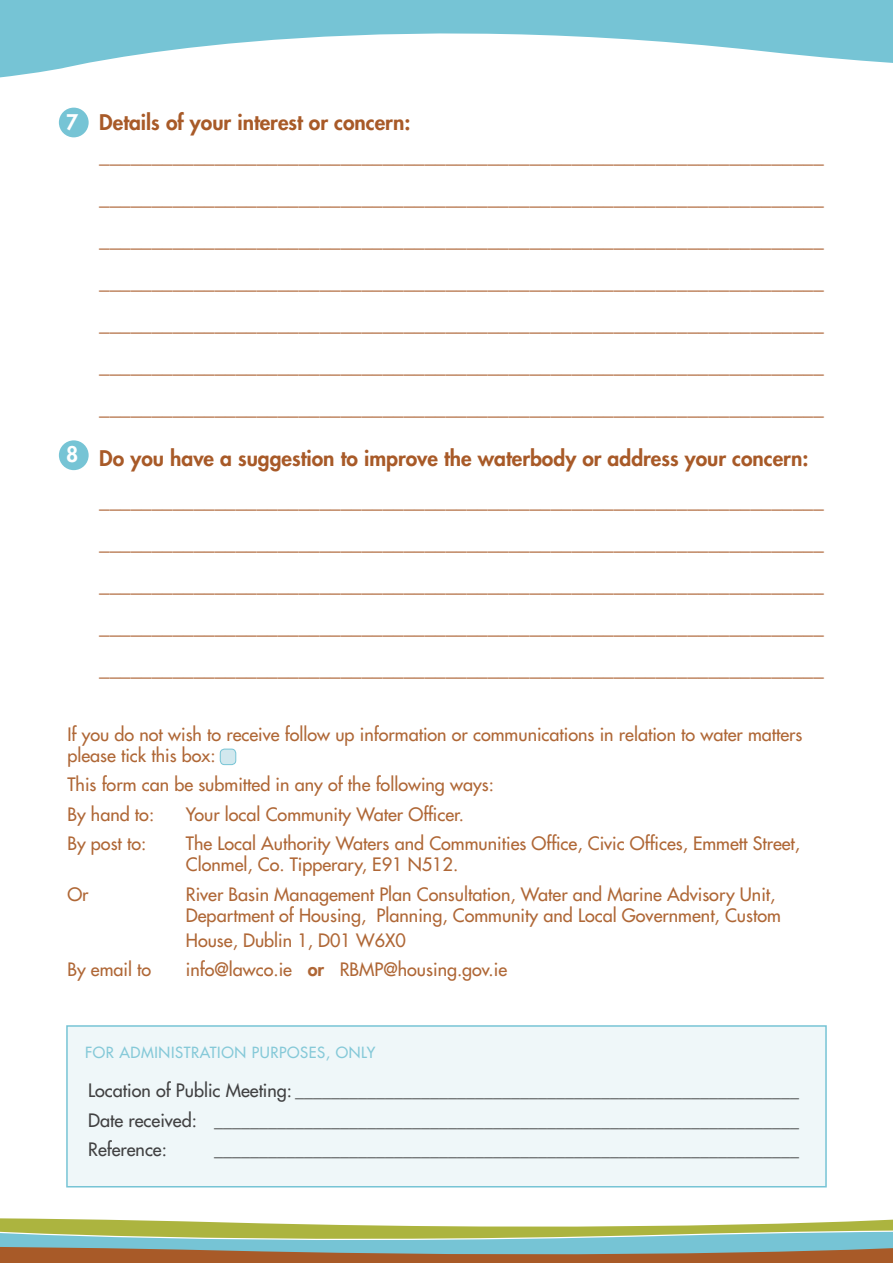
<style>
.page{position:relative;width:893px;height:1263px;background:#fff}
.page>*{position:absolute;margin:0;border:0;box-sizing:border-box;transform-origin:0 0}
.t1{font:800 21px/42px "Futura";color:#a85a28}
.t2{font:800 21px "Futura";color:#fff}
.t3{font:18px/21px "Futura";color:#af6736}
.t4{font:18px/29.5px "Futura";color:#414142;text-align:justify}
.t5{font:15px "Futura";letter-spacing:.04em;color:#85c9d8}
.s1{font-weight:800}
</style>
<div class="page">
<svg style="left:0;top:0;width:893px;height:118px"></svg>
<svg style="left:0;top:1218px;width:893px;height:45px;background:#a6ad86"></svg>
<div style="left:59px;top:108px;width:30px;height:29px;background:#76c4d5;border-radius:50%"></div>
<div style="left:59px;top:440px;width:30px;height:30px;background:#76c4d5;border-radius:50%"></div>
<div style="left:66px;top:1025px;width:761px;height:162px;background:#eff7f9;border:2px solid #76c4d5"></div>
<div style="left:220px;top:749px;width:16px;height:16px;background:#d2e8ee;border-radius:4px"></div>
<div style="left:220px;top:749px;width:16px;height:16px;border:1px solid #76c4d5;border-radius:4px"></div>
<p class="t2" style="left:66px;top:109px;width:14px">7</p>
<p class="t2" style="left:66px;top:441px;width:14px">8</p>
<p class="t1" style="left:99px;top:106px;width:726px;line-height:33px">Details of your interest or concern: _____________________________________________________________________</p>
<p class="t1" style="left:99px;top:177px;width:726px;text-align:justify">_____________________________________________________________________ _____________________________________________________________________ _____________________________________________________________________ _____________________________________________________________________ _____________________________________________________________________ _____________________________________________________________________</p>
<p class="t1" style="left:99px;top:438px;width:726px">Do you have a suggestion to improve the waterbody or address your concern: _____________________________________________________________________ _____________________________________________________________________ _____________________________________________________________________ _____________________________________________________________________ _____________________________________________________________________</p>
<p class="t3" style="left:67px;top:723px;width:737px">If you do not wish to receive follow up information or communications in relation to water matters please tick this box:</p>
<p class="t3" style="left:67px;top:770px;width:428px;line-height:29.5px">This form can be submitted in any of the following ways:<br>By hand to:</p>
<p class="t3" style="left:186px;top:803px;width:280px">Your local Community Water Officer.</p>
<p class="t3" style="left:67px;top:833px;width:80px">By post to:</p>
<p class="t3" style="left:186px;top:833px;width:616px">The Local Authority Waters and Communities Office, Civic Offices, Emmett Street,<br>Clonmel, Co. Tipperary, E91 N512.</p>
<p class="t3" style="left:67px;top:883px;width:23px">Or</p>
<p class="t3" style="left:186px;top:883px;width:596px">River Basin Management Plan Consultation, Water and Marine Advisory Unit,<br>Department of Housing, Planning, Community and Local Government, Custom</p>
<p class="t3" style="left:186px;top:930px;width:221px">House, Dublin 1, D01 W6X0</p>
<p class="t3" style="left:67px;top:959px;width:85px">By email to</p>
<p class="t3" style="left:186px;top:959px;width:323px">info@lawco.ie <span class="s1">or</span> RBMP@housing.gov.ie</p>
<p class="t5" style="left:85px;top:1043px;width:292px">FOR ADMINISTRATION PURPOSES, ONLY</p>
<p class="t4" style="left:88px;top:1076px;width:713px">Location of Public Meeting: ________________________________________________________ Date received: _________________________________________________________________ Reference:</p>
<p class="t4" style="left:214px;top:1135px;width:586px">_________________________________________________________________</p>
</div>
